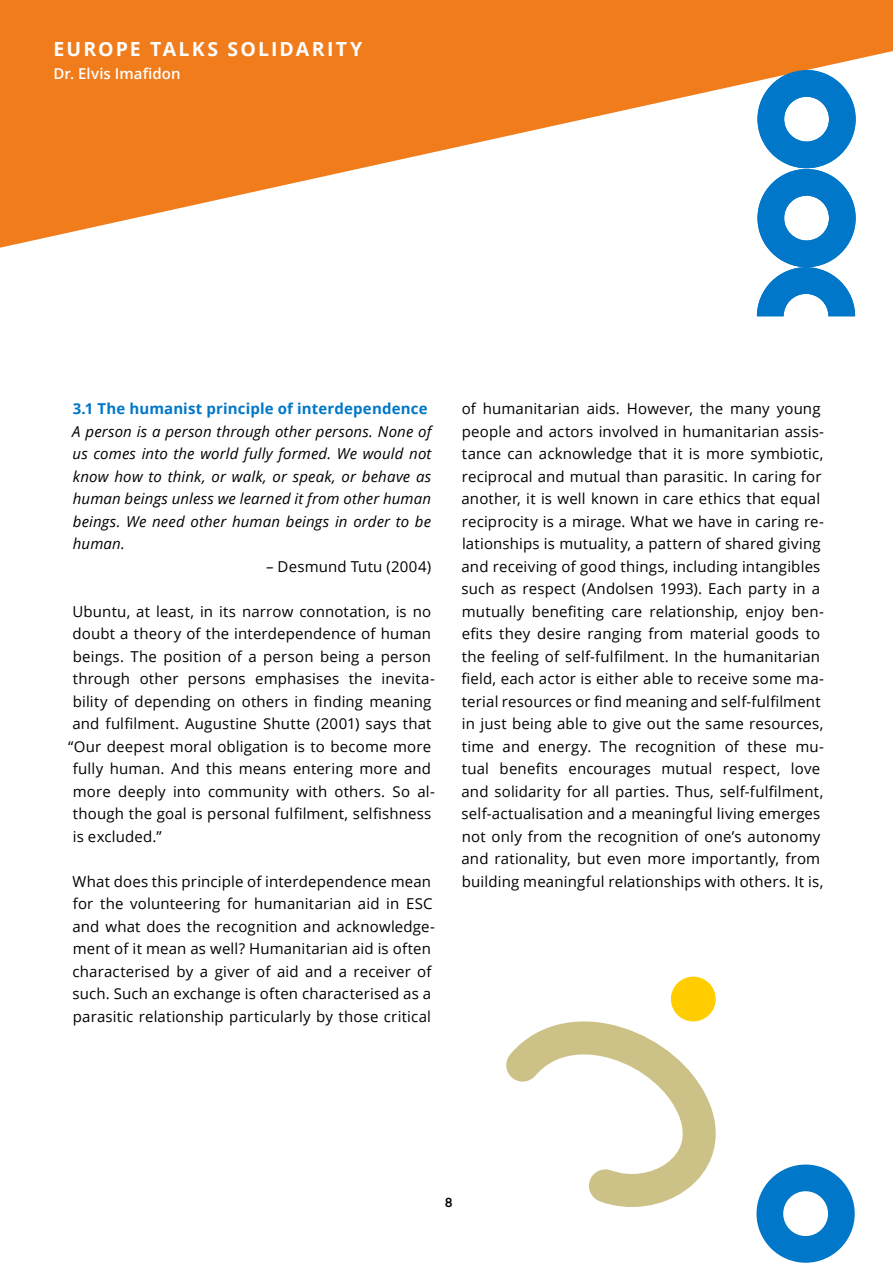
<style>
.page{position:relative;width:893px;height:1263px;background:#fff}
.page>*{position:absolute;margin:0;border:0;box-sizing:border-box;transform-origin:0 0}
.t1{font:700 19.5px "Open Sans";letter-spacing:.11em;color:#fff}
.Fließtext{font:15px/22.5px "Open Sans";letter-spacing:.01em;color:#000}
.Fließtext-2{font:italic 15px/22.5px "Open Sans";letter-spacing:.01em;color:#000;text-align:justify}
.Fließtext-3{font:700 15px "Open Sans";letter-spacing:.01em;color:#0077c8}
.t2{font:600 15px "Open Sans";letter-spacing:.01em;color:#fff}
.t3{font:700 15px "Pitch";color:#000}
</style>
<div class="page">
<svg style="left:756px;top:1164px;width:99px;height:99px"></svg>
<svg style="left:0;top:0;width:893px;height:248px;fill:#f17c1c"></svg>
<svg style="left:757px;top:70px;width:99px;height:246px"></svg>
<div style="left:671px;top:977px;width:45px;height:44px;background:#ffcd00;border-radius:50%"></div>
<svg style="left:506px;top:1009px;width:254px;height:201px"></svg>
<h1 class="t1" style="left:54px;top:36px;width:310px">EUROPE TALKS SOLIDARITY</h1>
<p class="t2" style="left:54px;top:63px;width:129px">Dr. Elvis Imafidon</p>
<p class="Fließtext-3" style="left:73px;top:398px;width:356px">3.1 The humanist principle of interdependence</p>
<p class="Fließtext-2" style="left:72px;top:419px;width:361px">A person is a person through other persons. None of us comes into the world fully formed. We would not know how to think, or walk, or speak, or behave as human beings unless we learned it from other human beings. We need other human beings in order to be human.</p>
<p class="Fließtext" style="left:266px;top:554px;width:167px">– Desmund Tutu (2004)</p>
<p class="Fließtext" style="left:73px;top:599px;width:360px">Ubuntu, at least, in its narrow connotation, is no</p>
<p class="Fließtext" style="left:73px;top:622px;width:360px">doubt a theory of the interdependence of human</p>
<p class="Fließtext" style="left:73px;top:644px;width:360px">beings. The position of a person being a person</p>
<p class="Fließtext" style="left:73px;top:667px;width:364px">through other persons emphasises the inevita-</p>
<p class="Fließtext" style="left:73px;top:689px;width:360px">bility of depending on others in finding meaning</p>
<p class="Fließtext" style="left:72px;top:712px;width:361px">and fulfilment. Augustine Shutte (2001) says that</p>
<p class="Fließtext" style="left:68px;top:734px;width:364px">“Our deepest moral obligation is to become more</p>
<p class="Fließtext" style="left:73px;top:757px;width:360px">fully human. And this means entering more and</p>
<p class="Fließtext" style="left:73px;top:779px;width:364px">more deeply into community with others. So al-</p>
<p class="Fließtext" style="left:73px;top:802px;width:360px">though the goal is personal fulfilment, selfishness</p>
<p class="Fließtext" style="left:73px;top:824px;width:90px">is excluded.”</p>
<p class="Fließtext" style="left:72px;top:869px;width:364px">What does this principle of interdependence mean for the volunteering for humanitarian aid in ESC and what does the recognition and acknowledge&shy;ment of it mean as well? Humanitarian aid is often characterised by a giver of aid and a receiver of such. Such an exchange is often characterised as a parasitic relationship particularly by those critical</p>
<p class="Fließtext" style="left:461px;top:397px;width:364px">of humanitarian aids. However, the many young people and actors involved in humanitarian assis&shy;tance can acknowledge that it is more symbiotic, reciprocal and mutual than parasitic. In caring for another, it is well known in care ethics that equal reciprocity is a mirage. What we have in caring re&shy;lationships is mutuality, a pattern of shared giving and receiving of good things, including intangibles such as respect (Andolsen 1993). Each party in a mutually benefiting care relationship, enjoy ben&shy;efits they desire ranging from material goods to the feeling of self-fulfilment. In the humanitarian field, each actor is either able to receive some ma&shy;terial resources or find meaning and self-fulfilment in just being able to give out the same resources, time and energy. The recognition of these mu&shy;tual benefits encourages mutual respect, love and solidarity for all parties. Thus, self-fulfilment, self-actualisation and a meaningful living emerges not only from the recognition of one’s autonomy and rationality, but even more importantly, from building meaningful relationships with others. It is,</p>
<p class="t3" style="left:444px;top:1192px;width:11px">8</p>
</div>
